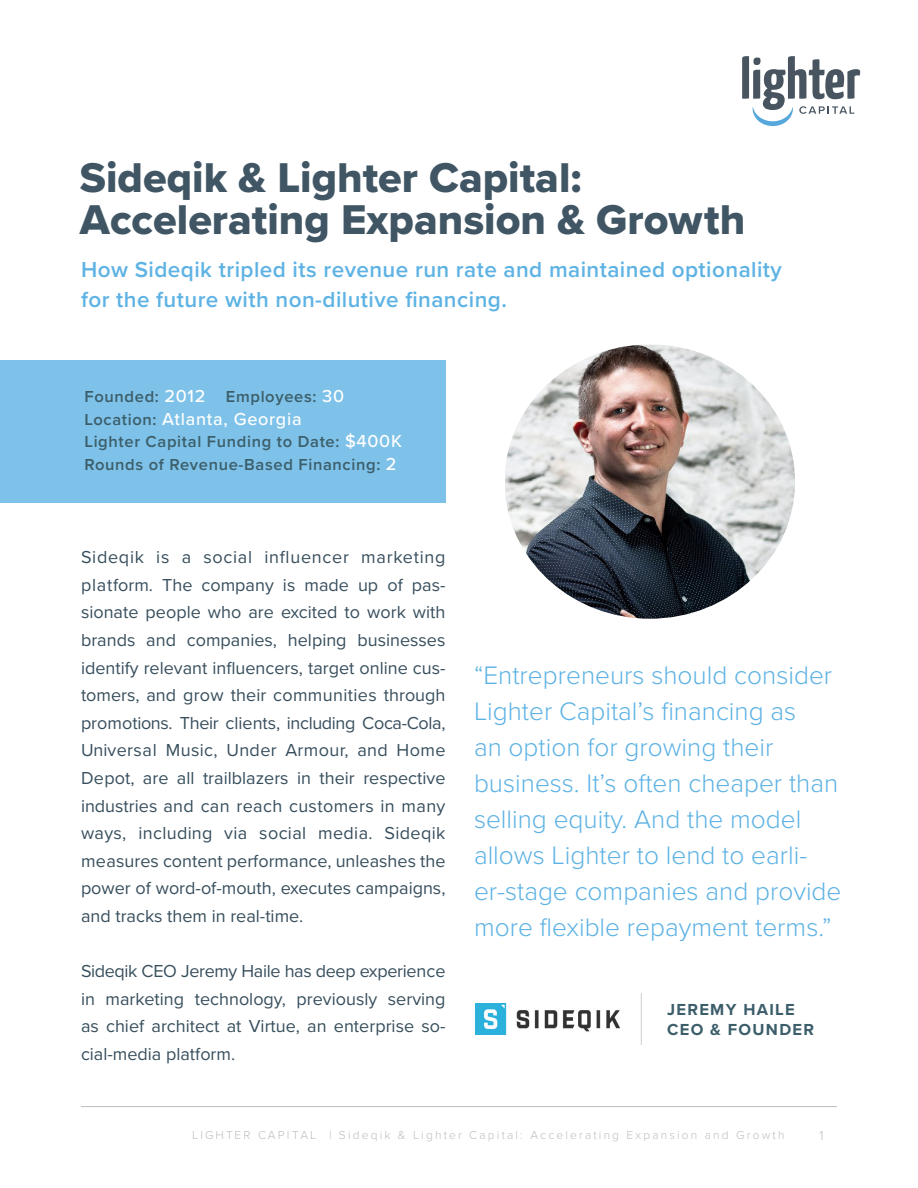
<style>
.page{position:relative;width:918px;height:1188px;background:#fff}
.page>*{position:absolute;margin:0;border:0;box-sizing:border-box;transform-origin:0 0}
.t1{font:43.2px/42px "Proxima Nova Extrabld";color:#415665}
.t2{font:300 26.25px/36px "Proxima Nova";color:#5db2e4}
.t3{font:600 22.5px/30px "Proxima Nova";letter-spacing:.02em;color:#5eb3e4}
.t4{font:18px/27.6px "Proxima Nova";color:#384f5d;text-align:justify}
.t5{font:500 18px "Proxima Nova";letter-spacing:.04em;color:#fff}
.t6{font:600 16.5px/22.5px "Proxima Nova";letter-spacing:.04em;color:#3c5e6a}
.t7{font:700 16.5px/20.4px "Proxima Nova";letter-spacing:.08em;color:#3c5e6a}
.t8{font:300 13.5px "Proxima Nova";color:#bcbdc0}
.t9{font:300 12px "Proxima Nova";letter-spacing:.18em;color:#bcbdc0}
.s1{font-weight:500;font-size:18px;color:#fff}
.s2{font-weight:600;font-size:16.5px;color:#3c5e6a}
</style>
<div class="page">
<hr style="left:81px;top:1106px;width:756px;height:1px;background:#bcbdc0">
<img style="left:505px;top:345px;width:290px;height:274px">
<svg style="left:742px;top:56px;width:118px;height:70px"></svg>
<img style="left:476px;top:1003px;width:144px;height:31px">
<hr style="left:641px;top:993px;width:1px;height:52px;background:#d1d3d8">
<div style="left:0;top:360px;width:446px;height:142px;background:#7ec2e9"></div>
<h1 class="t1" style="left:80px;top:156px;width:667px">Sideqik &amp; Lighter Capital:<br>Accelerating Expansion &amp; Growth</h1>
<p class="t3" style="left:81px;top:254px;width:702px">How Sideqik tripled its revenue run rate and maintained optionality for the future with non-dilutive financing.</p>
<p class="t6" style="left:84px;top:385px;width:261px">Founded: <span class="s1">2012</span> Employees: <span class="s1">30</span></p>
<p class="t5" style="left:84px;top:405px;width:219px"><span class="s2">Location:</span> Atlanta, Georgia</p>
<p class="t6" style="left:84px;top:430px;width:319px">Lighter Capital Funding to Date: <span class="s1">$400K<br></span>Rounds of Revenue-Based Financing: <span class="s1">2</span></p>
<p class="t4" style="left:81px;top:543px;width:366px">Sideqik is a social influencer marketing platform. The company is made up of pas&shy;sionate people who are excited to work with brands and companies, helping businesses identify relevant influencers, target online cus&shy;tomers, and grow their communities through promotions. Their clients, including Coca-Cola, Universal Music, Under Armour, and Home Depot, are all trailblazers in their respective industries and can reach customers in many ways, including via social media. Sideqik measures content performance, unleashes the power of word-of-mouth, executes campaigns, and tracks them in real-time.</p>
<p class="t4" style="left:81px;top:957px;width:366px">Sideqik CEO Jeremy Haile has deep experience in marketing technology, previously serving as chief architect at Virtue, an enterprise so&shy;cial-media platform.</p>
<p class="t2" style="left:474px;top:656px;width:369px">“Entrepreneurs should consider<br>Lighter Capital’s financing as<br>an option for growing their business. It’s often cheaper than selling equity. And the model allows Lighter to lend to earli&shy;er-stage companies and provide more flexible repayment terms.”</p>
<p class="t7" style="left:667px;top:999px;width:149px">JEREMY HAILE<br>CEO &amp; FOUNDER</p>
<p class="t9" style="left:192px;top:1126px;width:594px">LIGHTER CAPITAL | Sideqik &amp; Lighter Capital: Accelerating Expansion and Growth</p>
<p class="t8" style="left:819px;top:1126px;width:6px">1</p>
</div>
